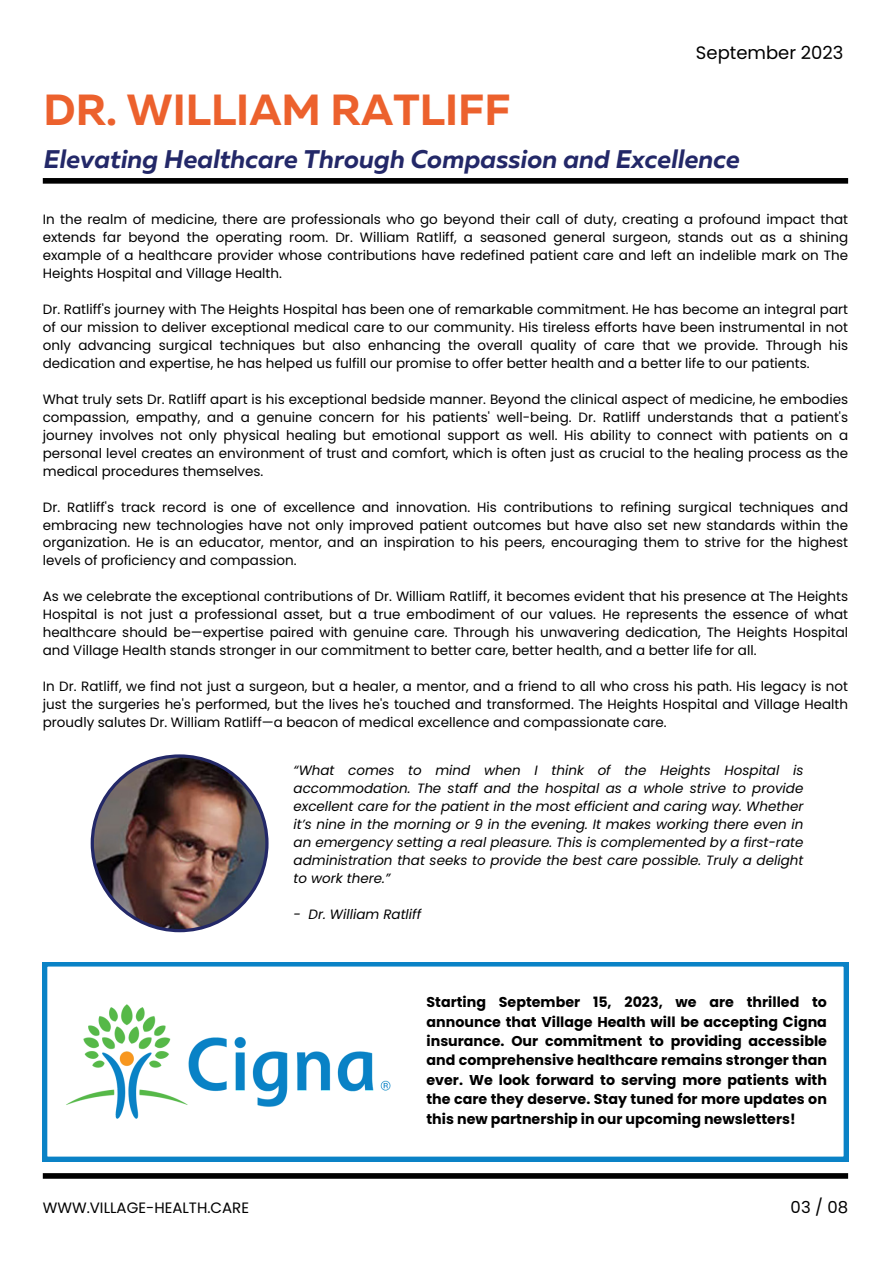
<style>
.page{position:relative;width:893px;height:1264px;background:#fff}
.page>*{position:absolute;margin:0;border:0;box-sizing:border-box;transform-origin:0 0}
.t1{font:700 43.5px "Muller";color:#ec612d}
.t2{font:italic 700 25.5px "Muller";color:#232868}
.t3{font:18px "Poppins";color:#000}
.t4{font:16.5px "Poppins";color:#000}
.t5{font:15px "Poppins";color:#000}
.t6{font:700 14.25px/19.4px "Poppins";color:#000;text-align:justify}
.t7{font:13.5px/18px "Poppins";color:#000;text-align:justify}
.t8{font:italic 13.5px/18px "Poppins";color:#000;text-align:justify}
.s1{color:#fff}
</style>
<div class="page">
<div style="left:43px;top:1173px;width:805px;height:5px;background:#000"></div>
<div style="left:43px;top:178px;width:805px;height:6px;background:#000"></div>
<img style="left:91px;top:754px;width:177px;height:178px">
<svg style="left:43px;top:962px;width:805px;height:199px"></svg>
<img style="left:66px;top:969px;width:326px;height:184px">
<p class="t3" style="left:696px;top:40px;width:149px">September 2023</p>
<p class="t1" style="left:43px;top:92px;width:468px">DR. WILLIAM RATLIFF</p>
<p class="t2" style="left:44px;top:149px;width:697px">Elevating Healthcare Through Compassion and Excellence</p>
<p class="t7" style="left:43px;top:210px;width:806px">In the realm of medicine, there are professionals who go beyond their call of duty, creating a profound impact that extends far beyond the operating room. Dr. William Ratliff, a seasoned general surgeon, stands out as a shining example of a healthcare provider whose contributions have redefined patient care and left an indelible mark on The Heights Hospital and Village Health.</p>
<p class="t7" style="left:43px;top:300px;width:806px">Dr. Ratliff's journey with The Heights Hospital has been one of remarkable commitment. He has become an integral part of our mission to deliver exceptional medical care to our community. His tireless efforts have been instrumental in not only advancing surgical techniques but also enhancing the overall quality of care that we provide. Through his dedication and expertise, he has helped us fulfill our promise to offer better health and a better life to our patients.</p>
<p class="t7" style="left:43px;top:390px;width:806px">What truly sets Dr. Ratliff apart is his exceptional bedside manner. Beyond the clinical aspect of medicine, he embodies compassion, empathy, and a genuine concern for his patients' well-being. Dr. Ratliff understands that a patient's journey involves not only physical healing but emotional support as well. His ability to connect with patients on a personal level creates an environment of trust and comfort, which is often just as crucial to the healing process as the medical procedures themselves.</p>
<p class="t7" style="left:43px;top:498px;width:806px">Dr. Ratliff's track record is one of excellence and innovation. His contributions to refining surgical techniques and embracing new technologies have not only improved patient outcomes but have also set new standards within the organization. He is an educator, mentor, and an inspiration to his peers, encouraging them to strive for the highest levels of proficiency and compassion.</p>
<p class="t7" style="left:43px;top:587px;width:806px">As we celebrate the exceptional contributions of Dr. William Ratliff, it becomes evident that his presence at The Heights Hospital is not just a professional asset, but a true embodiment of our values. He represents the essence of what healthcare should be—expertise paired with genuine care. Through his unwavering dedication, The Heights Hospital and Village Health stands stronger in our commitment to better care, better health, and a better life for all.</p>
<p class="t7" style="left:43px;top:677px;width:806px">In Dr. Ratliff, we find not just a surgeon, but a healer, a mentor, and a friend to all who cross his path. His legacy is not just the surgeries he's performed, but the lives he's touched and transformed. The Heights Hospital and Village Health proudly salutes Dr. William Ratliff—a beacon of medical excellence and compassionate care.</p>
<p class="t8" style="left:293px;top:761px;width:511px">“What comes to mind when I think of the Heights Hospital is accommodation. The staff and the hospital as a whole strive to provide excellent care for the patient in the most efficient and caring way. Whether it’s nine in the morning or 9 in the evening. It makes working there even in an emergency setting a real pleasure. This is complemented by a first-rate administration that seeks to provide the best care possible. Truly a delight to work there.”</p>
<p class="t8" style="left:293px;top:904px;width:129px">-<span class="s1">-</span>Dr. William Ratliff</p>
<p class="t6" style="left:426px;top:992px;width:402px">Starting September 15, 2023, we are thrilled to announce that Village Health will be accepting Cigna insurance. Our commitment to providing accessible and comprehensive healthcare remains stronger than ever. We look forward to serving more patients with the care they deserve. Stay tuned for more updates on this new partnership in our upcoming newsletters!</p>
<p class="t5" style="left:43px;top:1196px;width:208px">WWW.VILLAGE-HEALTH.CARE</p>
<p class="t4" style="left:790px;top:1195px;width:59px">03 / 08</p>
</div>
